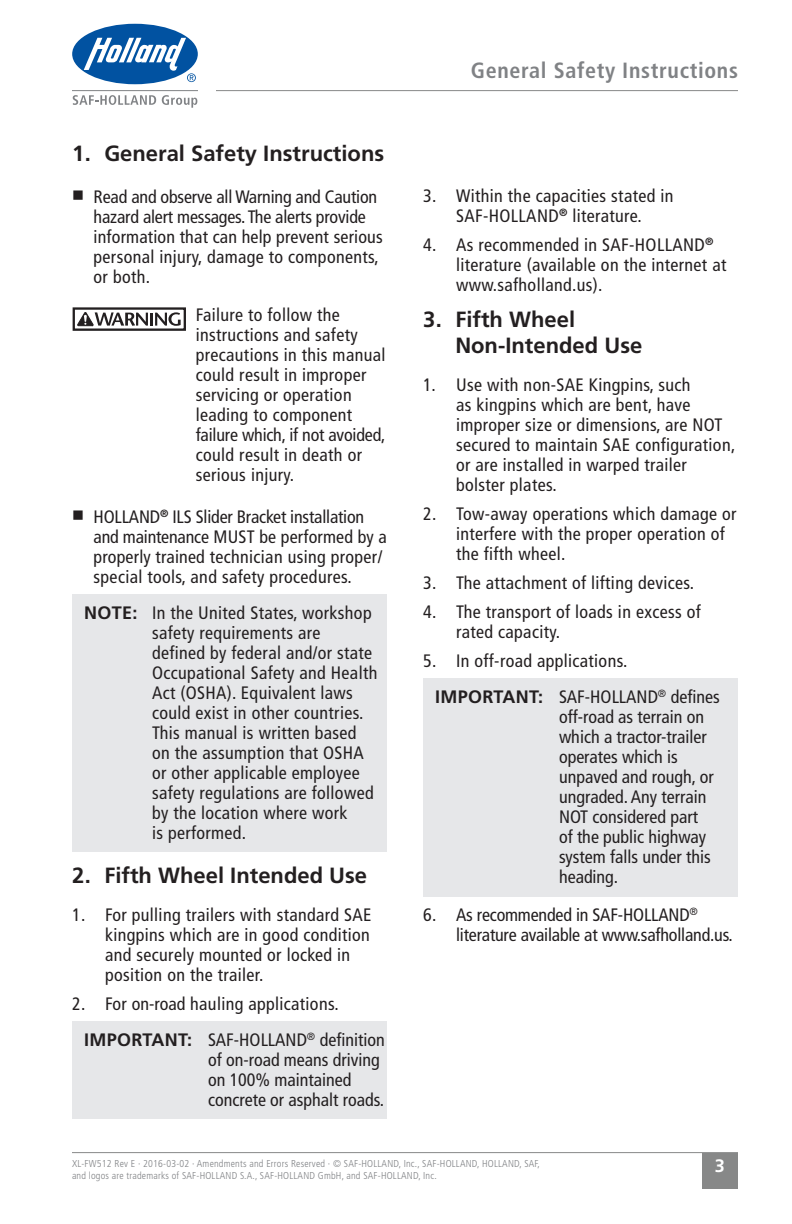
<style>
.page{position:relative;width:792px;height:1224px;background:#fff}
.page>*{position:absolute;margin:0;border:0;box-sizing:border-box;transform-origin:0 0}
._9_Section_Title{font:700 22px/26.4px "Frutiger LT Std";color:#231f20}
._7b_Primary_Page_Tit{font:700 condensed 22px "Frutiger LT Std";letter-spacing:.03em;color:#808285}
._13_Numbered_Text{font:condensed 18px/20px "Frutiger LT Std";letter-spacing:.02em;color:#231f20}
._10_Body_Copy{font:condensed 18px/20px "Frutiger LT Std";letter-spacing:.02em;color:#231f20}
._11_Notes_Copy{font:condensed 18px/20px "Frutiger LT Std";letter-spacing:.02em;color:#231f20}
._12_Important_Copy{font:condensed 18px/20px "Frutiger LT Std";color:#231f20}
._13_Numbered_Text-2{font:condensed 18px/20px "Frutiger LT Std";letter-spacing:-.01em;color:#231f20}
._2_Page_Number{font:700 18px "Frutiger LT Std";color:#fff}
.t1{font:300 condensed 10px/12px "Frutiger LT Std";letter-spacing:.02em;color:#808285}
.s1{font-weight:700;font-stretch:normal}
</style>
<div class="page">
<div style="left:72px;top:24px;width:126px;height:60px;background:#0152a1;border-radius:50%"></div>
<svg style="left:84px;top:38px;width:112px;height:44px"></svg>
<svg style="left:73px;top:95px;width:83px;height:10px"></svg>
<svg style="left:162px;top:95px;width:35px;height:13px"></svg>
<hr style="left:72px;top:90px;width:126px;height:1px;background:#808285">
<hr style="left:216px;top:90px;width:522px;height:1px;background:#878888">
<hr style="left:72px;top:1152px;width:666px;height:1px;background:#878888">
<div style="left:702px;top:1153px;width:36px;height:36px;background:#878888"></div>
<div style="left:72px;top:594px;width:315px;height:257px;background:#e6e7e9"></div>
<div style="left:72px;top:1021px;width:315px;height:98px;background:#e6e7e9"></div>
<div style="left:423px;top:678px;width:315px;height:219px;background:#e6e7e9"></div>
<div style="left:73px;top:307px;width:113px;height:24px;border:2px solid #231f20"></div>
<svg style="left:77px;top:312px;width:104px;height:14px"></svg>
<p class="_9_Section_Title" style="left:72px;top:140px;width:314px">1. General Safety Instructions</p>
<p class="_10_Body_Copy" style="left:94px;top:186px;width:291px;text-indent:-22px">■ Read and observe all Warning and Caution hazard alert messages. The alerts provide information that can help prevent serious personal injury, damage to components, or both.</p>
<p class="_10_Body_Copy" style="left:196px;top:304px;width:191px">Failure to follow the instructions and safety precautions in this manual could result in improper servicing or operation leading to component failure which, if not avoided, could result in death or serious injury.</p>
<p class="_10_Body_Copy" style="left:94px;top:506px;width:295px;text-indent:-22px">■ HOLLAND<sup>®</sup> ILS Slider Bracket installation and maintenance MUST be performed by a properly trained technician using proper/ special tools, and safety procedures.</p>
<p class="_11_Notes_Copy" style="left:152px;top:603px;width:227px;text-indent:-68px"><span class="s1">NOTE:</span> In the United States, workshop safety requirements are defined by federal and/or state<br>Occupational Safety and Health<br>Act (OSHA). Equivalent laws could exist in other countries.<br>This manual is written based on the assumption that OSHA or other applicable employee safety regulations are followed by the location where work<br>is performed.</p>
<p class="_9_Section_Title" style="left:72px;top:862px;width:297px">2. Fifth Wheel Intended Use</p>
<p class="_13_Numbered_Text" style="left:105px;top:905px;width:268px;text-indent:-33px">1. For pulling trailers with standard SAE kingpins which are in good condition and securely mounted or locked in position on the trailer.</p>
<p class="_13_Numbered_Text" style="left:72px;top:994px;width:268px">2. For on-road hauling applications.</p>
<p class="_12_Important_Copy" style="left:208px;top:1030px;width:178px;text-indent:-124px"><span class="s1">IMPORTANT:</span> SAF-HOLLAND<sup>®</sup> definition of on-road means driving on 100% maintained concrete or asphalt roads.</p>
<p class="_7b_Primary_Page_Tit" style="left:471px;top:58px;width:269px">General Safety Instructions</p>
<p class="_13_Numbered_Text" style="left:423px;top:186px;width:252px;text-align:center">3. Within the capacities stated in<br>SAF-HOLLAND<sup>®</sup> literature.</p>
<p class="_13_Numbered_Text" style="left:456px;top:235px;width:272px;text-indent:-33px">4. As recommended in SAF-HOLLAND<sup>® </sup>literature (available on the internet at www.safholland.us).</p>
<p class="_9_Section_Title" style="left:455px;top:306px;width:189px;text-indent:-32px">3. Fifth Wheel<br>Non-Intended Use</p>
<p class="_13_Numbered_Text" style="left:456px;top:375px;width:281px;text-indent:-33px">1. Use with non-SAE Kingpins, such<br>as kingpins which are bent, have improper size or dimensions, are NOT secured to maintain SAE configuration, or are installed in warped trailer bolster plates.</p>
<p class="_13_Numbered_Text" style="left:456px;top:504px;width:282px;text-indent:-33px">2. Tow-away operations which damage or interfere with the proper operation of the fifth wheel.</p>
<p class="_13_Numbered_Text" style="left:423px;top:573px;width:273px">3. The attachment of lifting devices.</p>
<p class="_13_Numbered_Text" style="left:456px;top:602px;width:246px;text-indent:-33px">4. The transport of loads in excess of rated capacity.</p>
<p class="_13_Numbered_Text" style="left:423px;top:651px;width:206px">5. In off-road applications.</p>
<p class="_12_Important_Copy" style="left:559px;top:687px;width:162px;text-indent:-124px"><span class="s1">IMPORTANT:</span> SAF-HOLLAND<sup>®</sup> defines off-road as terrain on which a tractor-trailer operates which is unpaved and rough, or ungraded. Any terrain<br>NOT considered part<br>of the public highway system falls under this heading.</p>
<p class="_13_Numbered_Text-2" style="left:456px;top:905px;width:278px;text-indent:-33px">6. As recommended in SAF-HOLLAND<sup>® </sup>literature available at www.safholland.us.</p>
<p class="t1" style="left:72px;top:1157px;width:469px">XL-FW512 Rev E · 2016-03-02 · Amendments and Errors Reserved · © SAF-HOLLAND, Inc., SAF-HOLLAND, HOLLAND, SAF, and logos are trademarks of SAF-HOLLAND S.A., SAF-HOLLAND GmbH, and SAF-HOLLAND, Inc.</p>
<p class="_2_Page_Number" style="left:715px;top:1155px;width:12px">3</p>
</div>
